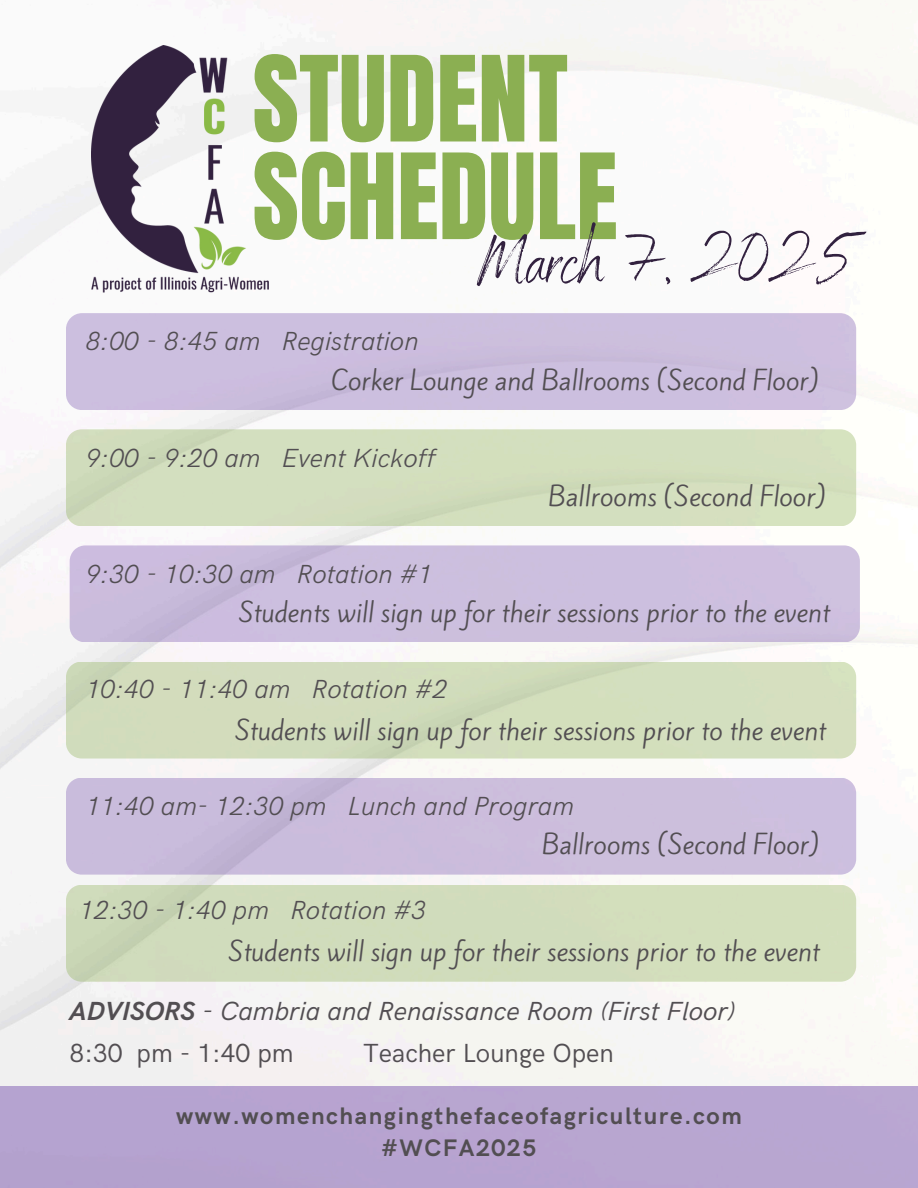
<style>
.page{position:relative;width:918px;height:1188px;background:#fff}
.page>*{position:absolute;margin:0;border:0;box-sizing:border-box;transform-origin:0 0}
.t1{font:100.8px/97.6px "Anton";color:#8baf52}
.t2{font:68.55px "Benedict";color:#32213f}
.t3{font:italic 300 26.25px "HK Grotesk";color:#524e52}
.t4{font:italic 26.25px "HK Grotesk";color:#524e52}
.t5{font:26.25px "HK Grotesk";color:#524e52}
.t6{font:24.75px "Kite One";color:#524e52}
.t7{font:700 24px/32.7px "HK Grotesk";letter-spacing:.065em;color:#524e52;text-align:center}
.s1{font-weight:700}
</style>
<div class="page">
<img style="left:0;top:0;width:918px;height:1087px">
<div style="left:66px;top:313px;width:790px;height:97px;background:#ccbfdf;border-radius:16px"></div>
<div style="left:0;top:1087px;width:918px;height:101px;background:#b8a3d0"></div>
<img style="left:92px;top:46px;width:187px;height:255px">
<div style="left:66px;top:429px;width:790px;height:97px;background:#d3dfbf"></div>
<div style="left:66px;top:885px;width:790px;height:97px;background:#d0dcbc"></div>
<div style="left:66px;top:778px;width:790px;height:97px;background:#ccbcdc"></div>
<div style="left:70px;top:545px;width:790px;height:97px;background:#ccbfdf"></div>
<svg style="left:66px;top:662px;width:790px;height:97px;background:#d2dcbc"></svg>
<h1 class="t1" style="left:252px;top:52px;width:367px">STUDENT<br>SCHEDULE</h1>
<p class="t2" style="left:477px;top:217px;width:391px">March 7, 2025</p>
<p class="t3" style="left:85px;top:327px;width:335px">8:00 - 8:45 am Registration</p>
<p class="t6" style="left:331px;top:362px;width:489px">Corker Lounge and Ballrooms (Second Floor)</p>
<p class="t3" style="left:85px;top:443px;width:352px">9:00 - 9:20 am Event Kickoff</p>
<p class="t6" style="left:548px;top:479px;width:279px">Ballrooms (Second Floor)</p>
<p class="t3" style="left:85px;top:559px;width:349px">9:30 - 10:30 am Rotation #1</p>
<p class="t6" style="left:239px;top:595px;width:593px">Students will sign up for their sessions prior to the event</p>
<p class="t3" style="left:85px;top:675px;width:364px">10:40 - 11:40 am Rotation #2</p>
<p class="t6" style="left:235px;top:713px;width:593px">Students will sign up for their sessions prior to the event</p>
<p class="t3" style="left:85px;top:791px;width:490px">11:40 am- 12:30 pm Lunch and Program</p>
<p class="t6" style="left:542px;top:827px;width:279px">Ballrooms (Second Floor)</p>
<p class="t3" style="left:79px;top:896px;width:349px">12:30 - 1:40 pm Rotation #3</p>
<p class="t6" style="left:229px;top:934px;width:593px">Students will sign up for their sessions prior to the event</p>
<p class="t4" style="left:70px;top:996px;width:667px"><span class="s1">ADVISORS</span> - Cambria and Renaissance Room (First Floor)</p>
<p class="t5" style="left:70px;top:1039px;width:226px">8:30 pm - 1:40 pm</p>
<p class="t5" style="left:363px;top:1039px;width:252px">Teacher Lounge Open</p>
<h2 class="t7" style="left:176px;top:1100px;width:567px">www.womenchangingthefaceofagriculture.com #WCFA2025</h2>
</div>
